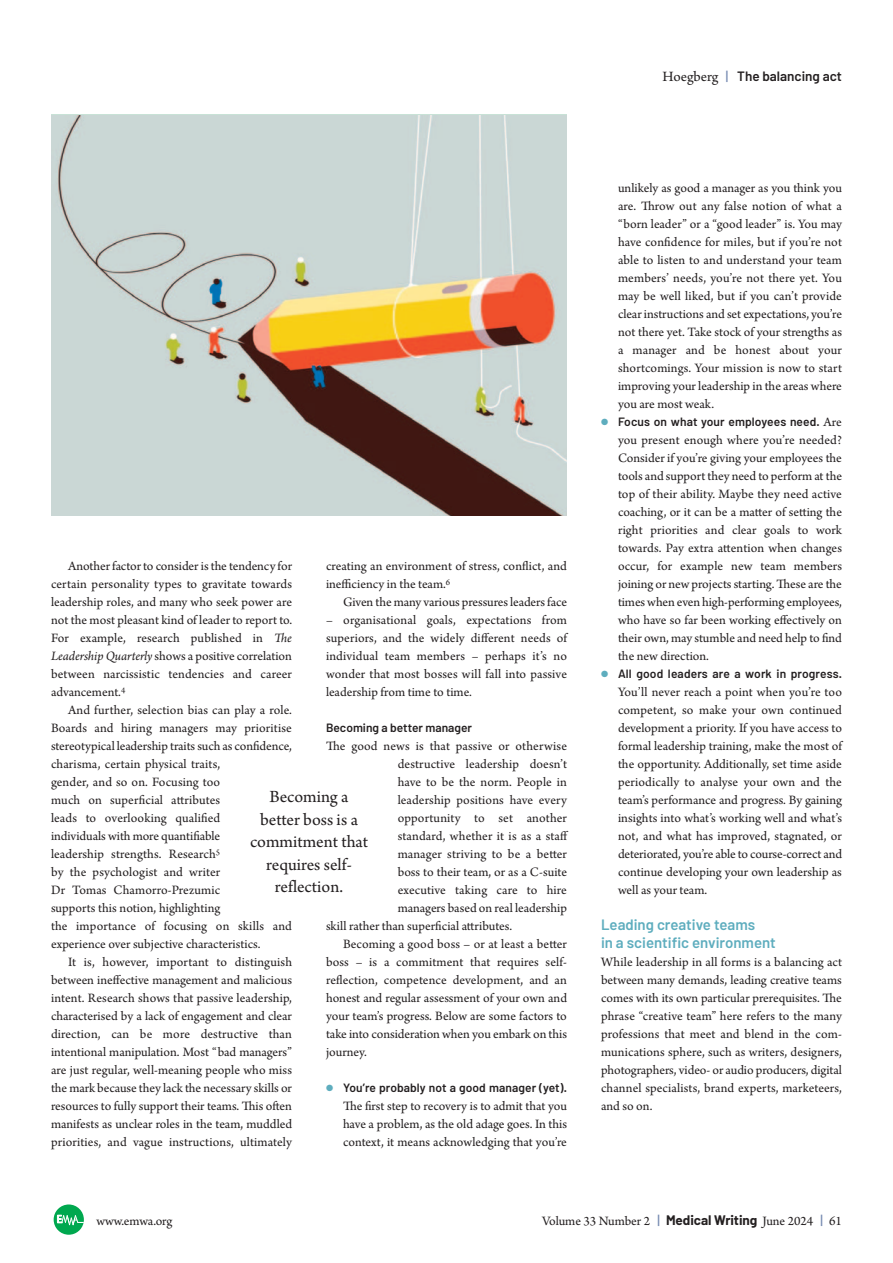
<style>
.page{position:relative;width:893px;height:1263px;background:#fff}
.page>*{position:absolute;margin:0;border:0;box-sizing:border-box;transform-origin:0 0}
.t1{font:18px/22.5px "Arno Pro";color:#231f20;text-align:center}
.t2{font:600 15px "Barlow";color:#5eadbe}
.t3{font:13.5px/18px "Arno Pro";color:#231f20;text-align:justify}
.t4{font:600 13.5px "Barlow";color:#231f20}
.t5{font:600 12px "Barlow";letter-spacing:.01em;color:#231f20}
.s1{font-family:"Arno Pro";font-weight:400;font-size:15px}
.s2{font-weight:500;color:#7589b1}
.s3{color:#5eadbe}
.s4{font-style:italic}
.s5{font-family:"Arno Pro";font-weight:400;font-size:13.5px}
.s6{font-family:"Barlow";font-weight:500;color:#7589b1}
.s7{font-family:"Barlow";font-weight:700}
</style>
<div class="page">
<img style="left:51px;top:115px;width:516px;height:401px">
<svg style="left:54px;top:1204px;width:30px;height:31px"></svg>
<p class="t4" style="left:663px;top:67px;width:181px"><span class="s1">Hoegberg</span> <span class="s2">|</span> The balancing act</p>
<p class="t3" style="left:326px;top:558px;width:242px">creating an environ ment of stress, conflict, and inefficiency in the team.<sup>6</sup></p>
<p class="t3" style="left:343px;top:594px;width:225px">Given the many various pressures leaders face</p>
<p class="t3" style="left:326px;top:612px;width:243px">– organi sational goals, expectations from superiors, and the widely different needs of individual team members – perhaps it’s no wonder that most bosses will fall into passive leadership from time to time.</p>
<p class="t5" style="left:326px;top:720px;width:148px">Becoming a better manager</p>
<p class="t3" style="left:326px;top:738px;width:242px">The good news is that passive or otherwise</p>
<p class="t3" style="left:398px;top:756px;width:171px">destructive leadership doesn’t</p>
<p class="t3" style="left:398px;top:774px;width:171px">have to be the norm. People in</p>
<p class="t3" style="left:398px;top:792px;width:171px">leadership positions have every</p>
<p class="t3" style="left:398px;top:810px;width:171px">opportunity to set another</p>
<p class="t3" style="left:398px;top:828px;width:172px">standard, whether it is as a staff</p>
<p class="t3" style="left:398px;top:846px;width:171px">manager striving to be a better</p>
<p class="t3" style="left:398px;top:864px;width:171px">boss to their team, or as a C-suite</p>
<p class="t3" style="left:398px;top:882px;width:171px">executive taking care to hire</p>
<p class="t3" style="left:398px;top:900px;width:171px">managers based on real leadership</p>
<p class="t3" style="left:326px;top:918px;width:188px">skill rather than superficial attributes.</p>
<p class="t3" style="left:326px;top:936px;width:243px;text-indent:17px">Becoming a good boss – or at least a better boss – is a commitment that requires self&shy;reflection, competence development, and an honest and regular assessment of your own and your team’s progress. Below are some factors to take into consideration when you embark on this journey.</p>
<p class="t5" style="left:326px;top:1080px;width:242px"><span class="s3">●</span> You’re probably not a good manager (yet).</p>
<p class="t3" style="left:343px;top:1098px;width:226px">The first step to recovery is to admit that you have a problem, as the old adage goes. In this context, it means acknowledging that you’re</p>
<p class="t3" style="left:51px;top:558px;width:243px;text-indent:17px">Another factor to consider is the tendency for certain personality types to gravitate towards leadership roles, and many who seek power are not the most pleasant kind of leader to report to.<br>For example, research published in <span class="s4">The Leadership Quarterly</span> shows a posi tive correlation between narci ssistic tendencies and career advancement.<sup>4</sup></p>
<p class="t3" style="left:51px;top:702px;width:242px;text-align:left;text-indent:17px">And further, selection bias can play a role.<br>Boards and hiring managers may prioritise stereo typical leadership traits such as confidence, charisma, certain physical traits,<br>gender, and so on. Focusing too<br>much on superficial attributes<br>leads to overlooking qualified<br>individuals with more quantifiable<br>leadership strengths. Research<sup>5<br></sup>by the psychologist and writer<br>Dr Tomas Chamorro-Prezumic<br>supports this notion, highlighting<br>the importance of focusing on skills and experience over subjective characteristics.</p>
<p class="t3" style="left:51px;top:954px;width:243px;text-indent:17px">It is, however, important to distinguish between ineffective management and malicious intent. Research shows that passive leadership, characterised by a lack of engagement and clear direction, can be more destructive than intentional manipulation. Most “bad managers” are just regular, well-meaning people who miss the mark because they lack the necessary skills or resources to fully support their teams. This often manifests as unclear roles in the team, muddled priorities, and vague instructions, ultimately</p>
<p class="t1" style="left:269px;top:787px;width:81px">Becoming a</p>
<p class="t1" style="left:250px;top:810px;width:119px">better boss is a commitment that requires self&shy;reflection.</p>
<p class="t3" style="left:618px;top:180px;width:226px">unlikely as good a manager as you think you are. Throw out any false notion of what a “born leader” or a “good leader” is. You may have confidence for miles, but if you’re not able to listen to and understand your team members’ needs, you’re not there yet. You may be well liked, but if you can’t provide clear instructions and set expectations, you’re not there yet. Take stock of your strengths as a manager and be honest about your shortcomings. Your mission is now to start improving your leadership in the areas where you are most weak.</p>
<p class="t5" style="left:601px;top:414px;width:242px"><span class="s3">●</span> Focus on what your employees need. <span class="s5">Are</span></p>
<p class="t3" style="left:618px;top:432px;width:226px">you present enough where you’re needed?<br>Consider if you’re giving your employees the tools and support they need to perform at the top of their ability. Maybe they need active coaching, or it can be a matter of setting the right priorities and clear goals to work towards. Pay extra attention when changes occur, for example new team members joining or new projects starting. These are the times when even high-performing employees, who have so far been working effectively on their own, may stumble and need help to find the new direction.</p>
<p class="t5" style="left:601px;top:666px;width:242px"><span class="s3">●</span> All good leaders are a work in progress.</p>
<p class="t3" style="left:618px;top:684px;width:226px">You’ll never reach a point when you’re too competent, so make your own continued development a priority. If you have access to formal leadership training, make the most of the opportunity. Additionally, set time aside periodically to analyse your own and the team’s performance and progress. By gaining insights into what’s working well and what’s not, and what has improved, stagnated, or deteriorated, you’re able to course-correct and continue developing your own leadership as well as your team.</p>
<p class="t2" style="left:601px;top:915px;width:156px">Leading creative teams</p>
<p class="t2" style="left:601px;top:933px;width:176px">in a scientific environment</p>
<p class="t3" style="left:601px;top:954px;width:242px">While leadership in all forms is a balancing act between many demands, leading creative teams comes with its own particular prerequisites. The phrase “creative team” here refers to the many professions that meet and blend in the com - munications sphere, such as writers, designers, photographers, video- or audio producers, digital channel specialists, brand experts, marketeers, and so on.</p>
<p class="t3" style="left:96px;top:1213px;width:78px">www.emwa.org</p>
<p class="t3" style="left:542px;top:1213px;width:301px">Volume 33 Number 2 <span class="s6">|</span> <span class="s7">Medical Writing</span> June 2024 <span class="s6">|</span> 61</p>
</div>
